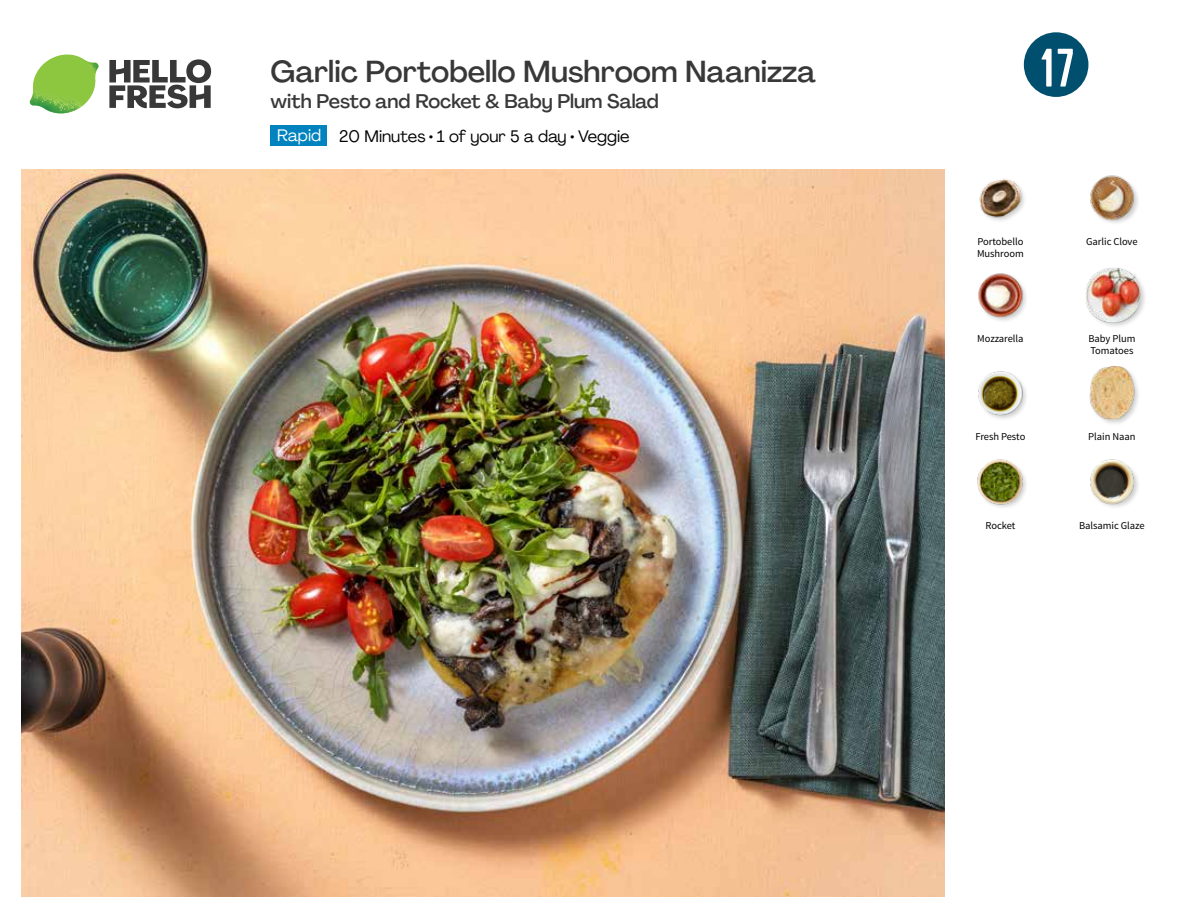
<style>
.page{position:relative;width:1188px;height:918px;background:#fff}
.page>*{position:absolute;margin:0;border:0;box-sizing:border-box;transform-origin:0 0}
.t1{font:54px "Kapra";color:#fff}
.t2{font:500 30px "Agrandir";color:#383839}
.t3{font:500 19.5px "Agrandir";color:#383839}
.t4{font:16.5px "Agrandir";color:#000}
.t5{font:16.5px "Agrandir";color:#fff}
.t6{font:10.5px/12px "Source Sans Pro";letter-spacing:-.005em;color:#000}
</style>
<div class="page">
<svg style="left:109px;top:59px;width:102px;height:49px"></svg>
<img style="left:30px;top:55px;width:69px;height:59px">
<img style="left:21px;top:170px;width:924px;height:727px">
<div style="left:271px;top:126px;width:56px;height:20px;background:#0083be"></div>
<img style="left:978px;top:371px;width:48px;height:48px">
<img style="left:977px;top:459px;width:49px;height:49px">
<img style="left:1090px;top:459px;width:48px;height:48px">
<div style="left:1089px;top:365px;width:52px;height:61px;background:#000;opacity:.2"></div>
<img style="left:1089px;top:366px;width:50px;height:53px">
<img style="left:979px;top:178px;width:46px;height:43px">
<img style="left:978px;top:273px;width:48px;height:48px">
<div style="left:1084px;top:267px;width:63px;height:62px;background:#000;opacity:.2"></div>
<img style="left:1085px;top:267px;width:56px;height:56px">
<img style="left:1090px;top:175px;width:48px;height:48px">
<svg style="left:1023px;top:32px;width:66px;height:65px"></svg>
<h2 class="t2" style="left:271px;top:53px;width:547px">Garlic Portobello Mushroom Naanizza</h2>
<h3 class="t3" style="left:271px;top:89px;width:390px">with Pesto and Rocket &amp; Baby Plum Salad</h3>
<h3 class="t5" style="left:277px;top:125px;width:46px">Rapid</h3>
<h3 class="t4" style="left:339px;top:126px;width:292px">20 Minutes • 1 of your 5 a day • Veggie</h3>
<h1 class="t1" style="left:1041px;top:37px;width:35px">17</h1>
<p class="t6" style="left:977px;top:235px;width:48px">Portobello<br>Mushroom</p>
<p class="t6" style="left:977px;top:333px;width:48px">Mozzarella</p>
<p class="t6" style="left:1086px;top:235px;width:53px">Garlic Clove</p>
<p class="t6" style="left:1088px;top:333px;width:49px">Baby Plum<br>Tomatoes</p>
<p class="t6" style="left:975px;top:431px;width:51px">Fresh Pesto</p>
<p class="t6" style="left:1088px;top:431px;width:49px">Plain Naan</p>
<p class="t6" style="left:986px;top:520px;width:31px">Rocket</p>
<p class="t6" style="left:1079px;top:520px;width:67px">Balsamic Glaze</p>
</div>
